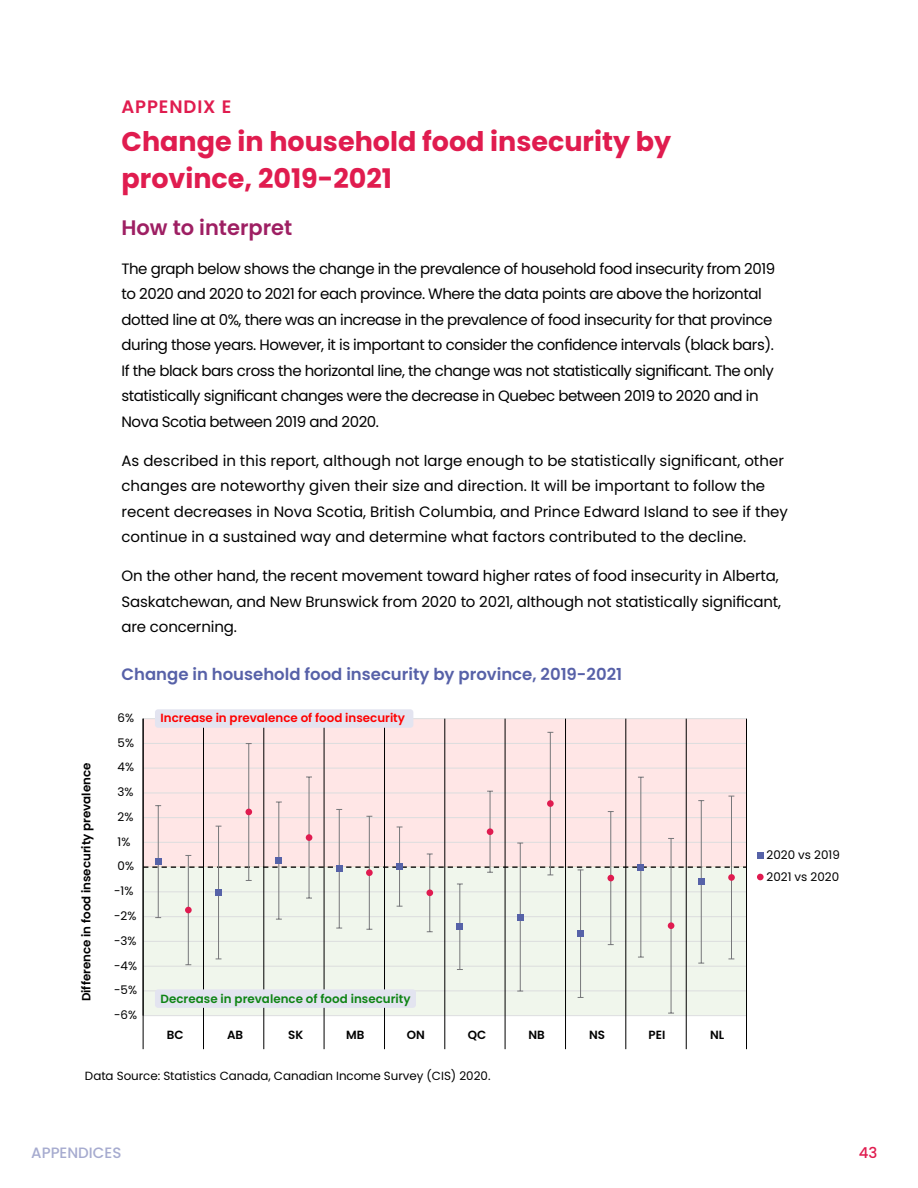
<style>
.page{position:relative;width:918px;height:1188px;background:#fff}
.page>*{position:absolute;margin:0;border:0;box-sizing:border-box;transform-origin:0 0}
.Appendix_Title{font:700 27px/37.5px "Poppins";color:#e01c4f}
.Headings_2{font:600 21px "Poppins";color:#9e1f63}
.Appendix_Number{font:600 18px "Poppins";letter-spacing:.05em;color:#e01c4f}
.Figures_Title{font:600 16.5px "Poppins";color:#5761a8}
.t1{font:15px/25.5px "Poppins";letter-spacing:-.03em;color:#000}
.t2{font:15px/25.5px "Poppins";color:#000}
.t3{font:15px/25.5px "Poppins";letter-spacing:-.01em;color:#000}
.t4{font:500 15px "Poppins";color:#a6abcf}
.t5{font:500 15px "Poppins";color:#e01c4f}
.t6{font:11.85px/21.1px "Poppins";color:#000}
.t7{font:600 11.85px "Poppins";color:#000}
.t8{font:600 11.85px "Poppins";color:#f00}
.t9{font:600 11.85px "Poppins";color:#0f8415}
</style>
<div class="page">
<div style="left:143px;top:866px;width:604px;height:149px;background:#f0f6ec"></div>
<div style="left:143px;top:719px;width:604px;height:148px;background:#ffe6e6"></div>
<hr style="left:143px;top:1015px;width:604px;height:1px;background:#dcddde">
<hr style="left:143px;top:990px;width:604px;height:1px;background:#dcddde">
<hr style="left:143px;top:966px;width:604px;height:1px;background:#dcddde">
<hr style="left:143px;top:941px;width:604px;height:1px;background:#dcddde">
<hr style="left:143px;top:916px;width:604px;height:1px;background:#dcddde">
<hr style="left:143px;top:891px;width:604px;height:1px;background:#dcddde">
<hr style="left:143px;top:842px;width:604px;height:1px;background:#dcddde">
<hr style="left:143px;top:817px;width:604px;height:1px;background:#dcddde">
<hr style="left:143px;top:792px;width:604px;height:1px;background:#dcddde">
<hr style="left:143px;top:768px;width:604px;height:1px;background:#dcddde">
<hr style="left:143px;top:743px;width:604px;height:1px;background:#dcddde">
<hr style="left:143px;top:718px;width:604px;height:1px;background:#dcddde">
<hr style="left:143px;top:719px;width:1px;height:330px;background:#000">
<hr style="left:203px;top:719px;width:1px;height:330px;background:#000">
<hr style="left:263px;top:719px;width:1px;height:330px;background:#000">
<hr style="left:324px;top:719px;width:1px;height:330px;background:#000">
<hr style="left:384px;top:719px;width:1px;height:330px;background:#000">
<hr style="left:444px;top:719px;width:1px;height:330px;background:#000">
<hr style="left:505px;top:719px;width:1px;height:330px;background:#000">
<hr style="left:565px;top:719px;width:1px;height:330px;background:#000">
<hr style="left:625px;top:719px;width:1px;height:330px;background:#000">
<hr style="left:686px;top:719px;width:1px;height:330px;background:#000">
<hr style="left:746px;top:719px;width:1px;height:330px;background:#000">
<hr style="left:158px;top:862px;width:1px;height:56px;background:#77787b">
<hr style="left:158px;top:806px;width:1px;height:56px;background:#77787b">
<hr style="left:218px;top:892px;width:1px;height:67px;background:#77787b">
<hr style="left:218px;top:826px;width:1px;height:66px;background:#77787b">
<hr style="left:278px;top:861px;width:1px;height:58px;background:#77787b">
<hr style="left:278px;top:802px;width:1px;height:59px;background:#77787b">
<hr style="left:339px;top:869px;width:1px;height:59px;background:#77787b">
<hr style="left:339px;top:809px;width:1px;height:60px;background:#77787b">
<hr style="left:399px;top:867px;width:1px;height:39px;background:#77787b">
<hr style="left:399px;top:827px;width:1px;height:40px;background:#77787b">
<hr style="left:459px;top:927px;width:1px;height:43px;background:#77787b">
<hr style="left:459px;top:884px;width:1px;height:43px;background:#77787b">
<hr style="left:520px;top:917px;width:1px;height:74px;background:#77787b">
<hr style="left:520px;top:843px;width:1px;height:74px;background:#77787b">
<hr style="left:580px;top:934px;width:1px;height:63px;background:#77787b">
<hr style="left:580px;top:870px;width:1px;height:64px;background:#77787b">
<hr style="left:640px;top:867px;width:1px;height:90px;background:#77787b">
<hr style="left:640px;top:777px;width:1px;height:90px;background:#77787b">
<hr style="left:701px;top:882px;width:1px;height:81px;background:#77787b">
<hr style="left:701px;top:801px;width:1px;height:81px;background:#77787b">
<hr style="left:188px;top:910px;width:1px;height:55px;background:#77787b">
<hr style="left:188px;top:855px;width:1px;height:55px;background:#77787b">
<hr style="left:248px;top:812px;width:1px;height:68px;background:#77787b">
<hr style="left:248px;top:744px;width:1px;height:68px;background:#77787b">
<hr style="left:309px;top:838px;width:1px;height:60px;background:#77787b">
<hr style="left:309px;top:777px;width:1px;height:61px;background:#77787b">
<hr style="left:369px;top:873px;width:1px;height:56px;background:#77787b">
<hr style="left:369px;top:816px;width:1px;height:57px;background:#77787b">
<hr style="left:429px;top:893px;width:1px;height:39px;background:#77787b">
<hr style="left:429px;top:854px;width:1px;height:39px;background:#77787b">
<hr style="left:490px;top:832px;width:1px;height:40px;background:#77787b">
<hr style="left:490px;top:791px;width:1px;height:41px;background:#77787b">
<hr style="left:550px;top:804px;width:1px;height:71px;background:#77787b">
<hr style="left:550px;top:732px;width:1px;height:72px;background:#77787b">
<hr style="left:610px;top:878px;width:1px;height:67px;background:#77787b">
<hr style="left:610px;top:812px;width:1px;height:66px;background:#77787b">
<hr style="left:671px;top:926px;width:1px;height:87px;background:#77787b">
<hr style="left:671px;top:838px;width:1px;height:88px;background:#77787b">
<hr style="left:731px;top:877px;width:1px;height:82px;background:#77787b">
<hr style="left:731px;top:796px;width:1px;height:81px;background:#77787b">
<div style="left:155px;top:858px;width:7px;height:7px;background:#5662a8"></div>
<div style="left:215px;top:889px;width:7px;height:7px;background:#5662a8"></div>
<div style="left:276px;top:857px;width:6px;height:7px;background:#5662a8"></div>
<div style="left:396px;top:863px;width:7px;height:7px;background:#5662a8"></div>
<div style="left:457px;top:923px;width:6px;height:7px;background:#5662a8"></div>
<div style="left:517px;top:914px;width:7px;height:6px;background:#5662a8"></div>
<div style="left:577px;top:930px;width:7px;height:7px;background:#5662a8"></div>
<svg style="left:143px;top:864px;width:603px;height:21px"></svg>
<div style="left:698px;top:879px;width:7px;height:6px;background:#5662a8"></div>
<div style="left:185px;top:907px;width:7px;height:6px;background:#e01b50;border-radius:50%"></div>
<div style="left:245px;top:809px;width:7px;height:6px;background:#e01b50;border-radius:50%"></div>
<div style="left:306px;top:834px;width:6px;height:7px;background:#e01b50;border-radius:50%"></div>
<div style="left:366px;top:869px;width:7px;height:7px;background:#e01b50;border-radius:50%"></div>
<div style="left:426px;top:889px;width:7px;height:7px;background:#e01b50;border-radius:50%"></div>
<div style="left:487px;top:828px;width:6px;height:7px;background:#e01b50;border-radius:50%"></div>
<div style="left:547px;top:800px;width:7px;height:7px;background:#e01b50;border-radius:50%"></div>
<div style="left:607px;top:875px;width:7px;height:6px;background:#e01b50;border-radius:50%"></div>
<div style="left:668px;top:922px;width:6px;height:7px;background:#e01b50;border-radius:50%"></div>
<div style="left:728px;top:874px;width:7px;height:7px;background:#e01b50;border-radius:50%"></div>
<div style="left:757px;top:853px;width:7px;height:6px;background:#5662a8"></div>
<div style="left:757px;top:874px;width:7px;height:6px;background:#e01b50;border-radius:50%"></div>
<div style="left:155px;top:709px;width:258px;height:19px;background:#e3e4f0;border-radius:3px"></div>
<div style="left:155px;top:989px;width:261px;height:19px;background:#e3e4f0;border-radius:3px"></div>
<p class="Appendix_Number" style="left:122px;top:97px;width:111px">APPENDIX E</p>
<p class="Appendix_Title" style="left:122px;top:123px;width:551px">Change in household food insecurity by province, 2019-2021</p>
<p class="Headings_2" style="left:122px;top:215px;width:172px">How to interpret</p>
<p class="t1" style="left:122px;top:256px;width:655px">The graph below shows the change in the prevalence of household food insecurity from 2019 to 2020 and 2020 to 2021 for each province. Where the data points are above the horizontal dotted line at 0%, there was an increase in the prevalence of food insecurity for that province during those years. However, it is important to consider the confidence intervals (black bars).<br>If the black bars cross the horizontal line, the change was not statistically significant. The only statistically significant changes were the decrease in Quebec between 2019 to 2020 and in Nova Scotia between 2019 and 2020.</p>
<p class="t2" style="left:122px;top:448px;width:668px">As described in this report, although not large enough to be statistically significant, other changes are noteworthy given their size and direction. It will be important to follow the recent decreases in Nova Scotia, British Columbia, and Prince Edward Island to see if they continue in a sustained way and determine what factors contributed to the decline.</p>
<p class="t3" style="left:122px;top:563px;width:661px">On the other hand, the recent movement toward higher rates of food insecurity in Alberta,<br>Saskatchewan, and New Brunswick from 2020 to 2021, although not statistically significant, are concerning.</p>
<p class="Figures_Title" style="left:122px;top:665px;width:502px">Change in household food insecurity by province, 2019-2021</p>
<p class="t7" style="left:80px;top:1001px;width:240px;rotate:-90deg">Difference in food insecurity prevalence</p>
<p class="t6" style="left:118px;top:707px;width:18px">6%</p>
<p class="t6" style="left:118px;top:732px;width:18px">5%</p>
<p class="t6" style="left:118px;top:757px;width:18px">4%</p>
<p class="t6" style="left:118px;top:782px;width:17px">3%</p>
<p class="t6" style="left:118px;top:806px;width:17px">2%</p>
<p class="t6" style="left:118px;top:831px;width:14px">1%</p>
<p class="t6" style="left:118px;top:856px;width:18px">0%</p>
<p class="t6" style="left:114px;top:881px;width:21px">-1%</p>
<p class="t6" style="left:114px;top:905px;width:24px">-2%</p>
<p class="t6" style="left:114px;top:930px;width:24px">-3%</p>
<p class="t6" style="left:114px;top:955px;width:25px">-4%</p>
<p class="t6" style="left:114px;top:980px;width:24px">-5%</p>
<p class="t6" style="left:114px;top:1004px;width:25px">-6%</p>
<p class="t8" style="left:161px;top:711px;width:246px">Increase in prevalence of food insecurity</p>
<p class="t9" style="left:161px;top:992px;width:252px">Decrease in prevalence of food insecurity</p>
<p class="t7" style="left:167px;top:1028px;width:18px">BC</p>
<p class="t7" style="left:227px;top:1028px;width:18px">AB</p>
<p class="t7" style="left:288px;top:1028px;width:17px">SK</p>
<p class="t7" style="left:346px;top:1028px;width:20px">MB</p>
<p class="t7" style="left:407px;top:1028px;width:20px">ON</p>
<p class="t7" style="left:468px;top:1028px;width:20px">QC</p>
<p class="t7" style="left:528px;top:1028px;width:18px">NB</p>
<p class="t7" style="left:589px;top:1028px;width:17px">NS</p>
<p class="t7" style="left:649px;top:1028px;width:18px">PEI</p>
<p class="t7" style="left:710px;top:1028px;width:16px">NL</p>
<p class="t6" style="left:85px;top:1065px;width:407px">Data Source: Statistics Canada, Canadian Income Survey (CIS) 2020.</p>
<p class="t6" style="left:767px;top:845px;width:75px">2020 vs 2019<br>2021 vs 2020</p>
<p class="t4" style="left:31px;top:1144px;width:92px">APPENDICES</p>
<p class="t5" style="left:859px;top:1144px;width:20px">43</p>
</div>
